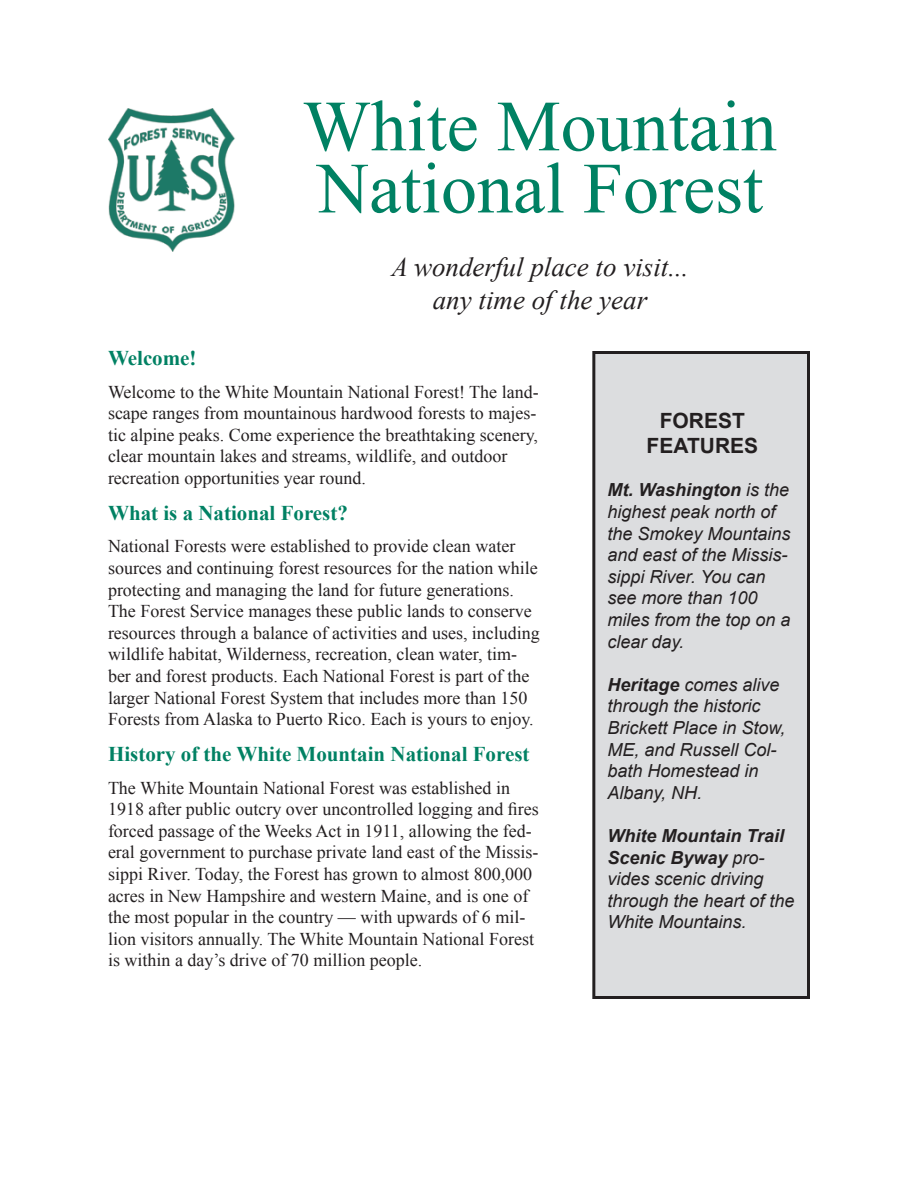
<style>
.page{position:relative;width:918px;height:1188px;background:#fff}
.page>*{position:absolute;margin:0;border:0;box-sizing:border-box;transform-origin:0 0}
.t1{font:72px "Times New Roman";color:#008163}
.t2{font:italic 27px "Times New Roman";color:#231f20}
.t3{font:700 21px "Times New Roman";color:#008163}
.t4{font:700 21px "Arial";color:#231f20}
.t5{font:18px/21.6px "Times New Roman";color:#231f20}
.t6{font:italic 18px/21.6px "Arial";color:#231f20}
.s1{font-weight:700}
</style>
<div class="page">
<div style="left:594px;top:352px;width:214px;height:646px;background:#dcdddf"></div>
<div style="left:592px;top:351px;width:218px;height:648px;border:3px solid #231f20"></div>
<img style="left:108px;top:108px;width:127px;height:143px">
<p class="t1" style="left:303px;top:78px;width:475px">White Mountain</p>
<p class="t1" style="left:317px;top:140px;width:447px">National Forest</p>
<p class="t2" style="left:391px;top:249px;width:299px">A wonderful place to visit...</p>
<p class="t2" style="left:433px;top:281px;width:216px">any time of the year</p>
<p class="t3" style="left:108px;top:344px;width:90px">Welcome!</p>
<p class="t5" style="left:108px;top:381px;width:432px">Welcome to the White Mountain National Forest! The land&shy;scape ranges from mountainous hardwood forests to majes&shy;tic alpine peaks. Come experience the breathtaking scenery, clear mountain lakes and streams, wildlife, and outdoor recreation opportunities year round.</p>
<p class="t3" style="left:108px;top:498px;width:241px">What is a National Forest?</p>
<p class="t5" style="left:108px;top:535px;width:433px">National Forests were established to provide clean water sources and continuing forest resources for the nation while protecting and managing the land for future generations.<br>The Forest Service manages these public lands to conserve resources through a balance of activities and uses, including wildlife habitat, Wilderness, recreation, clean water, tim&shy;ber and forest products. Each National Forest is part of the larger National Forest System that includes more than 150<br>Forests from Alaska to Puerto Rico. Each is yours to enjoy.</p>
<p class="t3" style="left:108px;top:740px;width:423px">History of the White Mountain National Forest</p>
<p class="t5" style="left:108px;top:777px;width:432px">The White Mountain National Forest was established in 1918 after public outcry over uncontrolled logging and fires forced passage of the Weeks Act in 1911, allowing the fed&shy;eral government to purchase private land east of the Missis&shy;sippi River. Today, the Forest has grown to almost 800,000 acres in New Hampshire and western Maine, and is one of the most popular in the country — with upwards of 6 mil&shy;lion visitors annually. The White Mountain National Forest is within a day’s drive of 70 million people.</p>
<p class="t4" style="left:660px;top:407px;width:87px">FOREST</p>
<p class="t4" style="left:647px;top:432px;width:113px">FEATURES</p>
<p class="t6" style="left:608px;top:479px;width:185px"><span class="s1">Mt. Washington</span> is the highest peak north of the Smokey Mountains and east of the Missis&shy;sippi River. You can see more than 100 miles from the top on a clear day.</p>
<p class="t6" style="left:608px;top:674px;width:180px"><span class="s1">Heritage</span> comes alive through the historic<br>Brickett Place in Stow,<br>ME, and Russell Col&shy;bath Homestead in<br>Albany, NH.</p>
<p class="t6" style="left:608px;top:825px;width:189px"><span class="s1">White Mountain Trail<br>Scenic Byway</span> pro&shy;vides scenic driving through the heart of the<br>White Mountains.</p>
</div>
